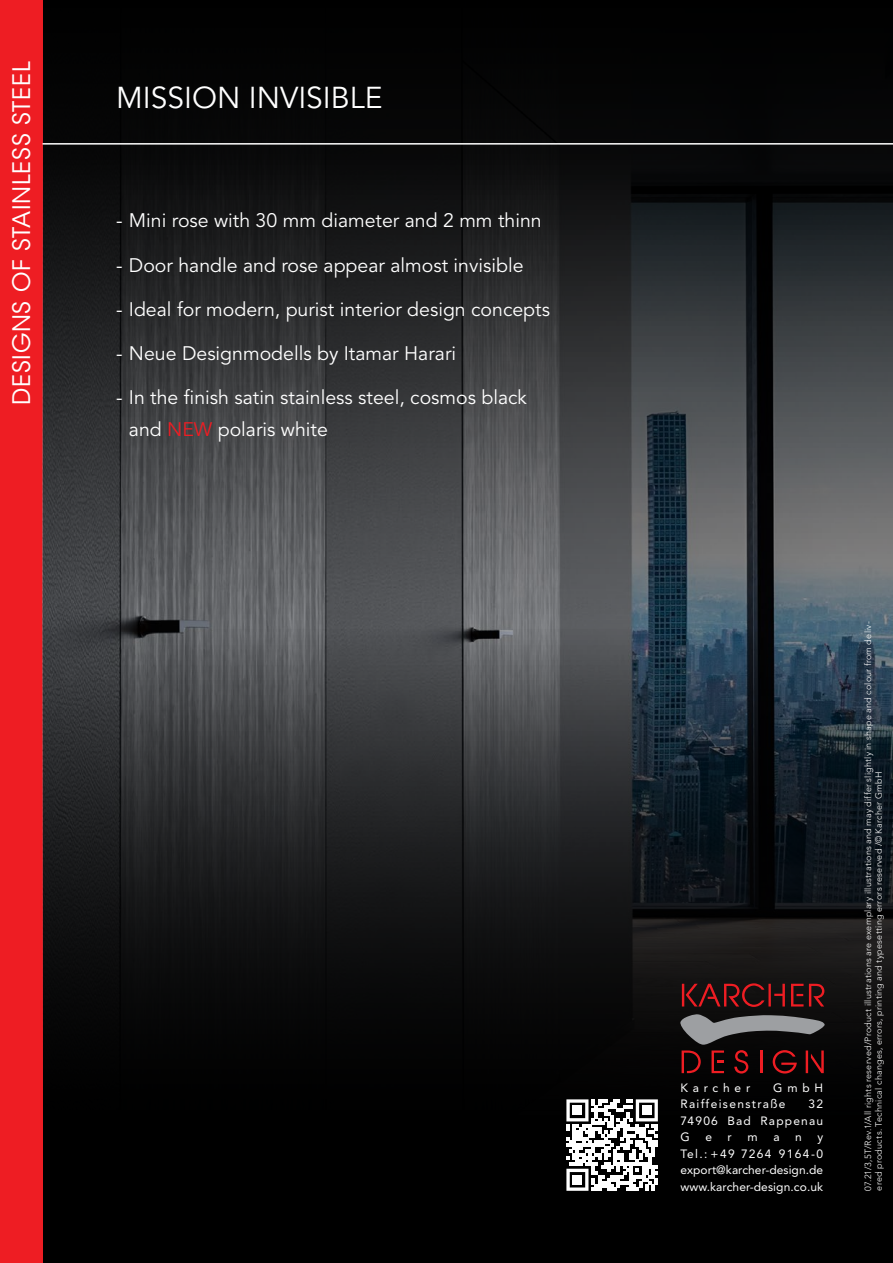
<style>
.page{position:relative;width:893px;height:1263px;background:#fff}
.page>*{position:absolute;margin:0;border:0;box-sizing:border-box;transform-origin:0 0}
.t1{font:30px "Avenir LT Std";color:#fff}
.t2{font:24px "ITC Avant Garde Std";letter-spacing:.03em;color:#fff}
.t3{font:19.5px/31.5px "Avenir LT Std";color:#fff}
.t4{font:12px/16.5px "Avenir LT Std";letter-spacing:.1em;color:#fff;text-align:justify}
.t5{font:12px "Avenir LT Std";letter-spacing:.4em;color:#fff}
.t6{font:300 9px/10.5px "Avenir LT Std";letter-spacing:.025em;color:#fff}
.s1{color:#ee1d23}
</style>
<div class="page">
<div style="left:0;top:0;width:43px;height:1263px;background:#ee1d23"></div>
<img style="left:43px;top:0;width:850px;height:1263px">
<hr style="left:43px;top:143px;width:850px;height:2px;background:#fff">
<svg style="left:566px;top:1099px;width:92px;height:92px"></svg>
<div style="left:573px;top:1106px;width:9px;height:9px;background:#fff"></div>
<div style="left:642px;top:1106px;width:10px;height:9px;background:#fff"></div>
<div style="left:573px;top:1175px;width:9px;height:9px;background:#fff"></div>
<hr style="left:682px;top:984px;width:2px;height:22px;background:#ee1d23">
<svg style="left:809px;top:984px;width:15px;height:22px"></svg>
<svg style="left:686px;top:983px;width:99px;height:24px;background:#481314"></svg>
<svg style="left:791px;top:984px;width:12px;height:22px"></svg>
<svg style="left:680px;top:1014px;width:145px;height:59px;background:#453334"></svg>
<p class="t2" style="left:7px;top:405px;width:345px;rotate:-90deg">DESIGNS OF STAINLESS STEEL</p>
<h1 class="t1" style="left:116px;top:80px;width:268px">MISSION INVISIBLE</h1>
<p class="t3" style="left:116px;top:205px;width:427px">- Mini rose with 30 mm diameter and 2 mm thinn</p>
<p class="t3" style="left:116px;top:250px;width:409px">- Door handle and rose appear almost invisible</p>
<p class="t3" style="left:116px;top:294px;width:435px">- Ideal for modern, purist interior design concepts</p>
<p class="t3" style="left:116px;top:338px;width:341px">- Neue Designmodells by Itamar Harari</p>
<p class="t3" style="left:129px;top:382px;width:400px;text-indent:-13px">- In the finish satin stainless steel, cosmos black and <span class="s1">NEW</span> polaris white</p>
<p class="t5" style="left:680px;top:1081px;width:71px">Karcher</p>
<p class="t4" style="left:680px;top:1079px;width:144px;text-indent:93px">GmbH<br>Raiffeisenstraße</p>
<p class="t4" style="left:680px;top:1096px;width:144px;text-indent:128px">32<br>74906 Bad Rappenau G</p>
<p class="t4" style="left:705px;top:1129px;width:8px">e</p>
<p class="t4" style="left:728px;top:1129px;width:6px">r</p>
<p class="t4" style="left:747px;top:1129px;width:12px">m</p>
<p class="t4" style="left:773px;top:1129px;width:8px">a</p>
<p class="t4" style="left:795px;top:1129px;width:8px">n</p>
<p class="t4" style="left:680px;top:1129px;width:144px;text-indent:137px">y Tel.: +49 7264 9164-0 export@karcher-design.de www.karcher-design.co.uk</p>
<p class="t6" style="left:863px;top:1191px;width:571px;rotate:-90deg">07.21/3,5T/Rev.1/All rights reserved/Product illustrations are exemplary illustrations and may differ slightly in shape and colour from deliv&shy;ered products. Technical changes, errors, printing and typesetting errors reserved /© Karcher GmbH</p>
</div>
